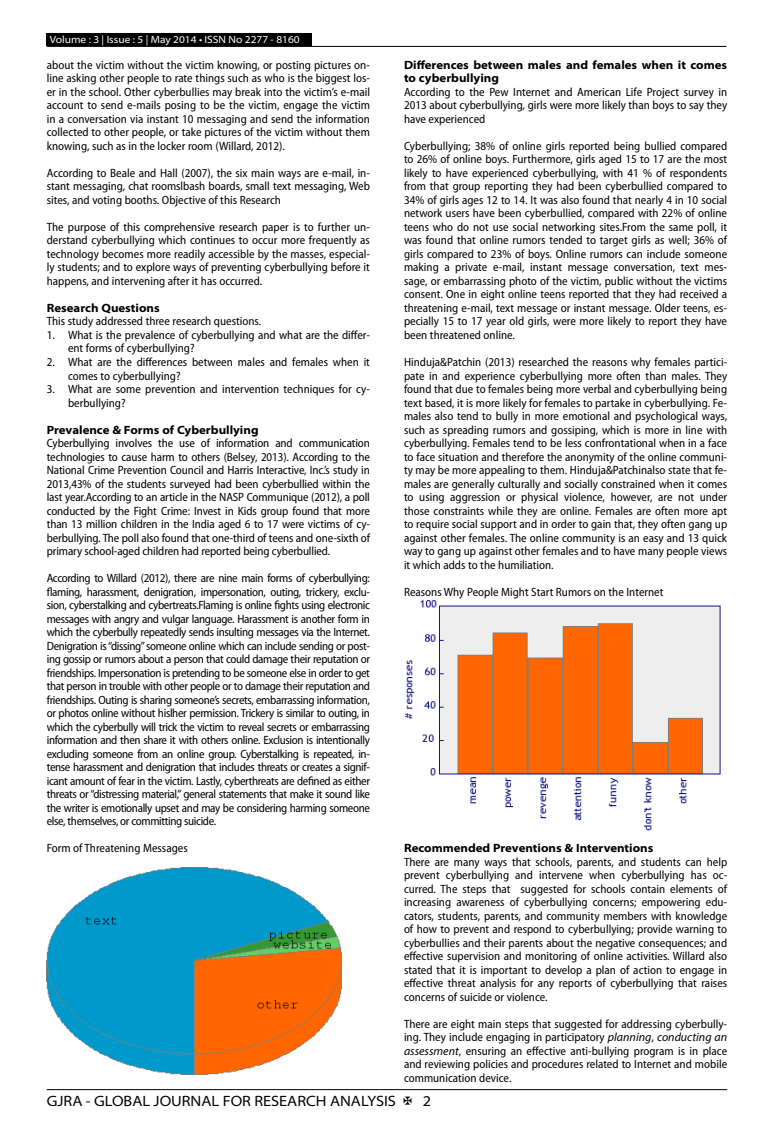
<style>
.page{position:relative;width:774px;height:1136px;background:#fff}
.page>*{position:absolute;margin:0;border:0;box-sizing:border-box;transform-origin:0 0}
.t1{font:semi-expanded 15px "Myriad Pro";color:#000}
.t2{font:semi-condensed 12px/13.5px "Myriad Pro";color:#000;text-align:justify}
.t3{font:700 semi-expanded 12px/13.5px "Myriad Pro";color:#000}
.t4{font:semi-expanded 10.5px "Myriad Pro";color:#fff}
.s1{font-style:italic;font-stretch:normal}
</style>
<div class="page">
<hr style="left:47px;top:1089px;width:680px;height:1px;background:#000">
<div style="left:47px;top:33px;width:265px;height:13px;background:#000"></div>
<hr style="left:47px;top:46px;width:679px;height:1px;background:#000">
<img style="left:47px;top:867px;width:294px;height:206px">
<img style="left:404px;top:600px;width:317px;height:231px">
<p class="t4" style="left:50px;top:34px;width:251px">Volume : 3 | Issue : 5 | May 2014 • ISSN No 2277 - 8160</p>
<p class="t2" style="left:47px;top:58px;width:325px">about the victim without the victim knowing, or posting pictures on&shy;line asking other people to rate things such as who is the biggest los&shy;er in the school. Other cyberbullies may break into the victim’s e-mail account to send e-mails posing to be the victim, engage the victim in a conversation via instant 10 messaging and send the information collected to other people, or take pictures of the victim without them knowing, such as in the locker room (Willard, 2012).</p>
<p class="t2" style="left:47px;top:166px;width:325px">According to Beale and Hall (2007), the six main ways are e-mail, in&shy;stant messaging, chat roomslbash boards, small text messaging, Web sites, and voting booths. Objective of this Research</p>
<p class="t2" style="left:47px;top:220px;width:325px">The purpose of this comprehensive research paper is to further un&shy;derstand cyberbullying which continues to occur more frequently as technology becomes more readily accessible by the masses, especial&shy;ly students; and to explore ways of preventing cyberbullying before it happens, and intervening after it has occurred.</p>
<p class="t3" style="left:47px;top:301px;width:114px">Research Questions</p>
<p class="t2" style="left:47px;top:315px;width:216px">This study addressed three research questions.</p>
<p class="t2" style="left:68px;top:328px;width:303px;text-indent:-21px">1. What is the prevalence of cyberbullying and what are the differ&shy;ent forms of cyberbullying?</p>
<p class="t2" style="left:68px;top:355px;width:303px;text-indent:-21px">2. What are the differences between males and females when it comes to cyberbullying?</p>
<p class="t2" style="left:68px;top:382px;width:303px;text-indent:-21px">3. What are some prevention and intervention techniques for cy&shy;berbullying?</p>
<p class="t3" style="left:47px;top:423px;width:213px">Prevalence &amp; Forms of Cyberbullying</p>
<p class="t2" style="left:47px;top:436px;width:325px">Cyberbullying involves the use of information and communication technologies to cause harm to others (Belsey, 2013). According to the National Crime Prevention Council and Harris Interactive, Inc.’s study in 2013,43% of the students surveyed had been cyberbullied within the last year.According to an article in the NASP Communique (2012), a poll conducted by the Fight Crime: Invest in Kids group found that more than 13 million children in the India aged 6 to 17 were victims of cy&shy;berbullying. The poll also found that one-third of teens and one-sixth of primary school-aged children had reported being cyberbullied.</p>
<p class="t2" style="left:47px;top:571px;width:325px">According to Willard (2012), there are nine main forms of cyberbullying: flaming, harassment, denigration, impersonation, outing, trickery, exclu&shy;sion, cyberstalking and cybertreats.Flaming is online fights using electronic messages with angry and vulgar language. Harassment is another form in which the cyberbully repeatedly sends insulting messages via the Internet.<br>Denigration is “dissing” someone online which can include sending or post&shy;ing gossip or rumors about a person that could damage their reputation or friendships. Impersonation is pretending to be someone else in order to get that person in trouble with other people or to damage their reputation and friendships. Outing is sharing someone’s secrets, embarrassing information, or photos online without hislher permission. Trickery is similar to outing, in which the cyberbully will trick the victim to reveal secrets or embarrassing information and then share it with others online. Exclusion is intentionally excluding someone from an online group. Cyberstalking is repeated, in&shy;tense harassment and denigration that includes threats or creates a signif&shy;icant amount of fear in the victim. Lastly, cyberthreats are defined as either threats or “distressing material,” general statements that make it sound like the writer is emotionally upset and may be considering harming someone else, themselves, or committing suicide.</p>
<p class="t2" style="left:47px;top:841px;width:142px">Form of Threatening Messages</p>
<p class="t3" style="left:404px;top:58px;width:325px">Differences between males and females when it comes to cyberbullying</p>
<p class="t2" style="left:404px;top:85px;width:325px">According to the Pew Internet and American Life Project survey in 2013 about cyberbullying, girls were more likely than boys to say they have experienced</p>
<p class="t2" style="left:404px;top:139px;width:325px">Cyberbullying; 38% of online girls reported being bullied compared to 26% of online boys. Furthermore, girls aged 15 to 17 are the most likely to have experienced cyberbullying, with 41 % of respondents from that group reporting they had been cyberbullied compared to 34% of girls ages 12 to 14. It was also found that nearly 4 in 10 social network users have been cyberbullied, compared with 22% of online teens who do not use social networking sites.From the same poll, it was found that online rumors tended to target girls as well; 36% of girls compared to 23% of boys. Online rumors can include someone making a private e-mail, instant message conversation, text mes&shy;sage, or embarrassing photo of the victim, public without the victims consent. One in eight online teens reported that they had received a threatening e-mail, text message or instant message. Older teens, es&shy;pecially 15 to 17 year old girls, were more likely to report they have been threatened online.</p>
<p class="t2" style="left:404px;top:355px;width:325px">Hinduja&amp;Patchin (2013) researched the reasons why females partici&shy;pate in and experience cyberbullying more often than males. They found that due to females being more verbal and cyberbullying being text based, it is more likely for females to partake in cyberbullying. Fe&shy;males also tend to bully in more emotional and psychological ways, such as spreading rumors and gossiping, which is more in line with cyberbullying. Females tend to be less confrontational when in a face to face situation and therefore the anonymity of the online communi&shy;ty may be more appealing to them. Hinduja&amp;Patchinalso state that fe&shy;males are generally culturally and socially constrained when it comes to using aggression or physical violence, however, are not under those constraints while they are online. Females are often more apt to require social support and in order to gain that, they often gang up against other females. The online community is an easy and 13 quick way to gang up against other females and to have many people views it which adds to the humiliation.</p>
<p class="t2" style="left:404px;top:585px;width:261px">Reasons Why People Might Start Rumors on the Internet</p>
<p class="t3" style="left:404px;top:841px;width:251px">Recommended Preventions &amp; Interventions</p>
<p class="t2" style="left:404px;top:855px;width:325px">There are many ways that schools, parents, and students can help prevent cyberbullying and intervene when cyberbullying has oc&shy;curred. The steps that suggested for schools contain elements of increasing awareness of cyberbullying concerns; empowering edu&shy;cators, students, parents, and community members with knowledge of how to prevent and respond to cyberbullying; provide warning to cyberbullies and their parents about the negative consequences; and effective supervision and monitoring of online activities. Willard also stated that it is important to develop a plan of action to engage in effective threat analysis for any reports of cyberbullying that raises concerns of suicide or violence.</p>
<p class="t2" style="left:404px;top:1017px;width:325px">There are eight main steps that suggested for addressing cyberbully&shy;ing. They include engaging in participatory <span class="s1">planning</span>, <span class="s1">conducting an assessment</span>, ensuring an effective anti-bullying program is in place and reviewing policies and procedures related to Internet and mobile communication device.</p>
<p class="t1" style="left:47px;top:1092px;width:351px">GJRA - GLOBAL JOURNAL FOR RESEARCH ANALYSIS</p>
<p class="t1" style="left:423px;top:1092px;width:10px">2</p>
</div>
